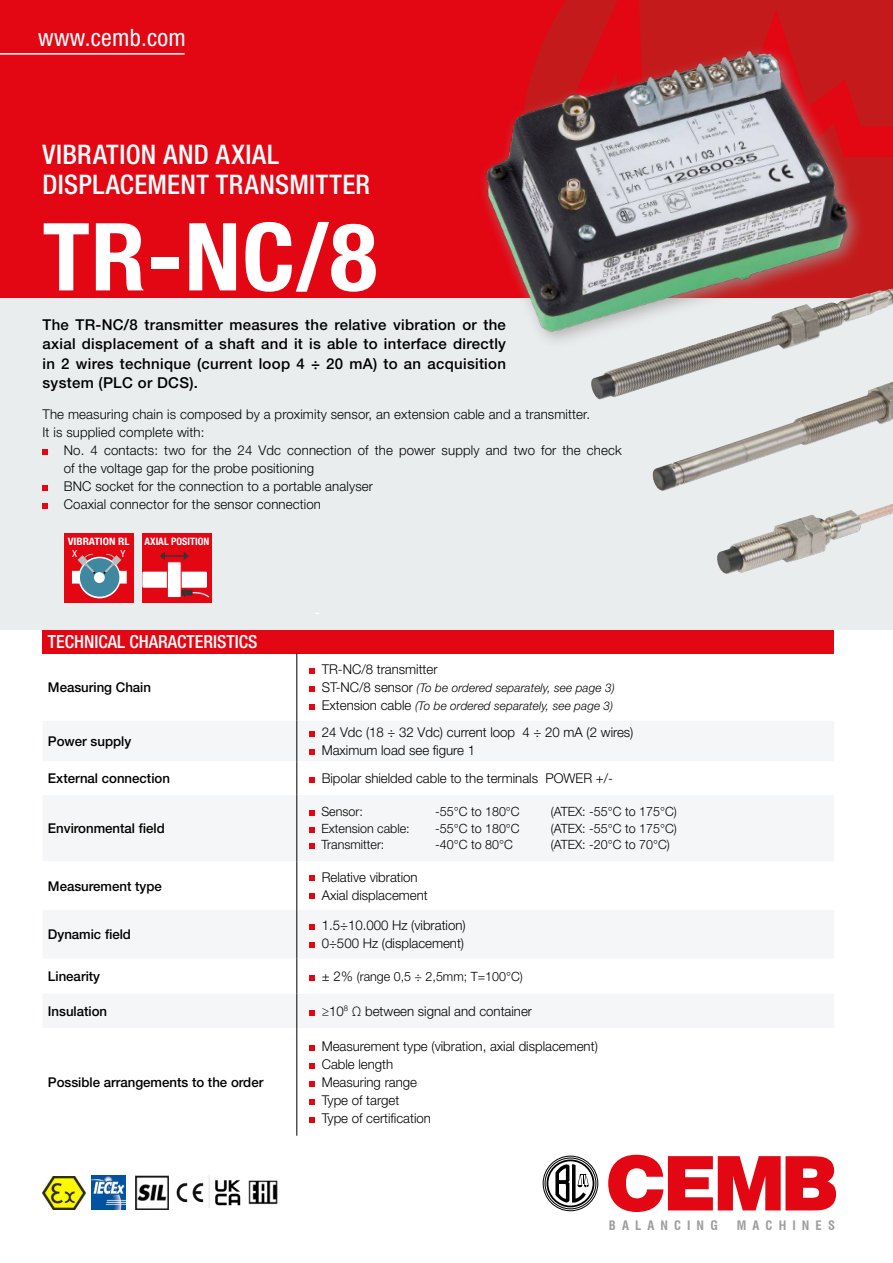
<style>
.page{position:relative;width:893px;height:1263px;background:#fff}
.page>*{position:absolute;margin:0;border:0;box-sizing:border-box;transform-origin:0 0}
.t1{font:700 condensed 94.05px "Helvetica Neue LT Std";color:#fff;scale:1.05 1}
.t2{font:500 condensed 27px/29.7px "Helvetica Neue LT Std";letter-spacing:.015em;color:#fff}
.t3{font:condensed 24px "Helvetica Neue LT Std";letter-spacing:.01em;color:#fff}
.t4{font:500 condensed 18px "Helvetica Neue LT Std";color:#fff}
.t5{font:500 15px/19.5px "Helvetica Neue LT Std";letter-spacing:.02em;color:#000;text-align:justify}
.t6{font:300 13.5px/18px "Helvetica Neue LT Std";color:#000}
.t7{font:500 13.5px "Helvetica Neue LT Std";color:#000}
.t8{font:300 12.75px "Helvetica Neue LT Std";color:#000}
.t9{font:700 condensed 12.75px "Swiss 721 BT";letter-spacing:.48em;color:#9d9d9c}
.t10{font:italic 300 12px/18px "Helvetica Neue LT Std";letter-spacing:.01em;color:#000}
.t11{font:700 condensed 10.2px "Helvetica Neue LT Std";color:#fff}
.t12{font:700 condensed 10.2px "Helvetica Neue LT Std";color:#fff;scale:1.1 1}
.t13{font:condensed 9.75px "Helvetica Neue LT Std";color:#fff;scale:1.1 1}
.s1{font-style:normal;font-size:13.5px}
.s2{font-size:13.5px}
</style>
<div class="page">
<div style="left:0;top:297px;width:893px;height:333px;background:#eaedee"></div>
<div style="left:0;top:0;width:893px;height:298px;background:#e30613"></div>
<img style="left:591px;top:385px;width:302px;height:106px">
<div style="left:64px;top:533px;width:69px;height:69px;background:#e30613"></div>
<svg style="left:72px;top:554px;width:55px;height:44px"></svg>
<div style="left:94px;top:572px;width:11px;height:11px;background:#fff;border-radius:50%"></div>
<div style="left:142px;top:533px;width:69px;height:69px;background:#e30613"></div>
<div style="left:142px;top:572px;width:65px;height:16px;background:#fff"></div>
<div style="left:167px;top:562px;width:14px;height:36px;background:#fff"></div>
<div style="left:167px;top:561px;width:14px;height:37px;border:1px solid #e30613"></div>
<svg style="left:160px;top:552px;width:29px;height:8px"></svg>
<svg style="left:181px;top:589px;width:28px;height:9px"></svg>
<hr style="left:0;top:53px;width:185px;height:2px;background:#fff">
<img style="left:483px;top:0;width:410px;height:385px">
<img style="left:43px;top:1176px;width:42px;height:33px">
<img style="left:176px;top:1175px;width:102px;height:33px">
<img style="left:135px;top:1175px;width:34px;height:35px">
<img style="left:92px;top:1176px;width:34px;height:33px">
<svg style="left:555px;top:1164px;width:34px;height:39px"></svg>
<div style="left:546px;top:1159px;width:48px;height:48px;border:2px solid #000;border-radius:50%"></div>
<div style="left:544px;top:1157px;width:52px;height:52px;border:1px solid #000;border-radius:50%"></div>
<div style="left:543px;top:1156px;width:55px;height:55px;border:1px solid #000;border-radius:50%"></div>
<svg style="left:608px;top:1155px;width:228px;height:57px"></svg>
<div style="left:43px;top:630px;width:791px;height:23px;background:#e30613"></div>
<hr style="left:297px;top:653px;width:1px;height:68px;background:#000">
<hr style="left:297px;top:721px;width:1px;height:40px;background:#000">
<hr style="left:297px;top:761px;width:1px;height:34px;background:#000">
<hr style="left:297px;top:795px;width:1px;height:66px;background:#000">
<hr style="left:297px;top:861px;width:1px;height:49px;background:#000">
<hr style="left:297px;top:910px;width:1px;height:49px;background:#000">
<hr style="left:297px;top:959px;width:1px;height:34px;background:#000">
<hr style="left:297px;top:1028px;width:1px;height:108px;background:#000">
<hr style="left:297px;top:993px;width:1px;height:35px;background:#000">
<svg style="left:310px;top:668px;width:5px;height:6px"></svg>
<svg style="left:310px;top:686px;width:5px;height:6px"></svg>
<svg style="left:310px;top:704px;width:5px;height:6px"></svg>
<svg style="left:310px;top:731px;width:5px;height:6px"></svg>
<svg style="left:310px;top:749px;width:5px;height:6px"></svg>
<svg style="left:310px;top:777px;width:5px;height:6px"></svg>
<svg style="left:310px;top:810px;width:5px;height:6px"></svg>
<svg style="left:310px;top:827px;width:5px;height:5px"></svg>
<svg style="left:310px;top:843px;width:5px;height:6px"></svg>
<svg style="left:310px;top:876px;width:5px;height:5px"></svg>
<svg style="left:310px;top:894px;width:5px;height:5px"></svg>
<svg style="left:310px;top:924px;width:5px;height:6px"></svg>
<svg style="left:310px;top:942px;width:5px;height:6px"></svg>
<svg style="left:310px;top:975px;width:5px;height:5px"></svg>
<svg style="left:310px;top:1010px;width:5px;height:5px"></svg>
<svg style="left:310px;top:1045px;width:5px;height:5px"></svg>
<svg style="left:310px;top:1063px;width:5px;height:5px"></svg>
<svg style="left:310px;top:1081px;width:5px;height:5px"></svg>
<svg style="left:310px;top:1099px;width:5px;height:5px"></svg>
<svg style="left:310px;top:1117px;width:5px;height:5px"></svg>
<svg style="left:43px;top:449px;width:5px;height:6px"></svg>
<svg style="left:43px;top:486px;width:5px;height:5px"></svg>
<svg style="left:43px;top:504px;width:5px;height:5px"></svg>
<h3 class="t3" style="left:38px;top:24px;width:149px">www.cemb.com</h3>
<h2 class="t2" style="left:43px;top:139px;width:329px">VIBRATION AND AXIAL<br>DISPLACEMENT TRANSMITTER</h2>
<h1 class="t1" style="left:43px;top:200px;width:320px">TR-NC/8</h1>
<p class="t5" style="left:43px;top:315px;width:465px">The TR-NC/8 transmitter measures the relative vibration or the axial displacement of a shaft and it is able to interface directly in 2 wires technique (current loop 4 ÷ 20 mA) to an acquisition system (PLC or DCS).</p>
<p class="t6" style="left:43px;top:405px;width:549px">The measuring chain is composed by a proximity sensor, an extension cable and a transmitter.<br>It is supplied complete with:</p>
<p class="t6" style="left:64px;top:441px;width:559px">No. 4 contacts: two for the 24 Vdc connection of the power supply and two for the check of the voltage gap for the probe positioning<br>BNC socket for the connection to a portable analyser<br>Coaxial connector for the sensor connection</p>
<p class="t12" style="left:68px;top:535px;width:58px">VIBRATION RL</p>
<p class="t13" style="left:72px;top:548px;width:6px">X</p>
<p class="t13" style="left:120px;top:548px;width:6px">Y</p>
<p class="t11" style="left:144px;top:535px;width:66px">AXIAL POSITION</p>
<h3 class="t4" style="left:48px;top:631px;width:211px">TECHNICAL CHARACTERISTICS</h3>
<p class="t7" style="left:48px;top:679px;width:105px">Measuring Chain</p>
<p class="t6" style="left:322px;top:660px;width:117px">TR-NC/8 transmitter</p>
<p class="t10" style="left:322px;top:678px;width:295px"><span class="s1">ST-NC/8 sensor</span> (To be ordered separately, see page 3)<br><span class="s1">Extension cable</span> (To be ordered separately, see page 3)</p>
<p class="t7" style="left:48px;top:733px;width:85px">Power supply</p>
<p class="t6" style="left:322px;top:723px;width:313px">24 Vdc (18 ÷ 32 Vdc) current loop 4 ÷ 20 mA (2 wires)<br>Maximum load see figure 1</p>
<p class="t7" style="left:48px;top:770px;width:124px">External connection</p>
<p class="t6" style="left:322px;top:769px;width:293px">Bipolar shielded cable to the terminals POWER +/-</p>
<p class="t7" style="left:48px;top:820px;width:118px">Environmental field</p>
<p class="t8" style="left:321px;top:804px;width:43px">Sensor:</p>
<p class="t8" style="left:435px;top:804px;width:86px">-55°C to 180°C</p>
<p class="t8" style="left:551px;top:804px;width:128px">(ATEX: -55°C to 175°C)</p>
<p class="t8" style="left:321px;top:820px;width:90px">Extension cable:</p>
<p class="t8" style="left:435px;top:820px;width:86px">-55°C to 180°C</p>
<p class="t8" style="left:551px;top:820px;width:128px">(ATEX: -55°C to 175°C)</p>
<p class="t8" style="left:321px;top:837px;width:64px">Transmitter:</p>
<p class="t8" style="left:435px;top:837px;width:79px">-40°C to 80°C</p>
<p class="t8" style="left:551px;top:837px;width:121px">(ATEX: -20°C to 70°C)</p>
<p class="t7" style="left:48px;top:878px;width:115px">Measurement type</p>
<p class="t6" style="left:322px;top:867px;width:108px">Relative vibration<br>Axial displacement</p>
<p class="t7" style="left:48px;top:926px;width:85px">Dynamic field</p>
<p class="t6" style="left:322px;top:916px;width:145px">1.5÷10.000 Hz (vibration)<br>0÷500 Hz (displacement)</p>
<p class="t7" style="left:48px;top:968px;width:54px">Linearity</p>
<p class="t8" style="left:322px;top:968px;width:203px"><span class="s2">± 2%</span> (range 0,5 ÷ 2,5mm; T=100°C)</p>
<p class="t7" style="left:48px;top:1003px;width:61px">Insulation</p>
<p class="t6" style="left:322px;top:1001px;width:212px">≥10<sup>8</sup> Ω between signal and container</p>
<p class="t7" style="left:48px;top:1074px;width:217px">Possible arrangements to the order</p>
<p class="t6" style="left:322px;top:1036px;width:278px">Measurement type (vibration, axial displacement)<br>Cable length<br>Measuring range<br>Type of target<br>Type of certification</p>
<p class="t9" style="left:609px;top:1217px;width:110px">BALANCING</p>
<p class="t9" style="left:737px;top:1217px;width:100px">MACHINES</p>
</div>
